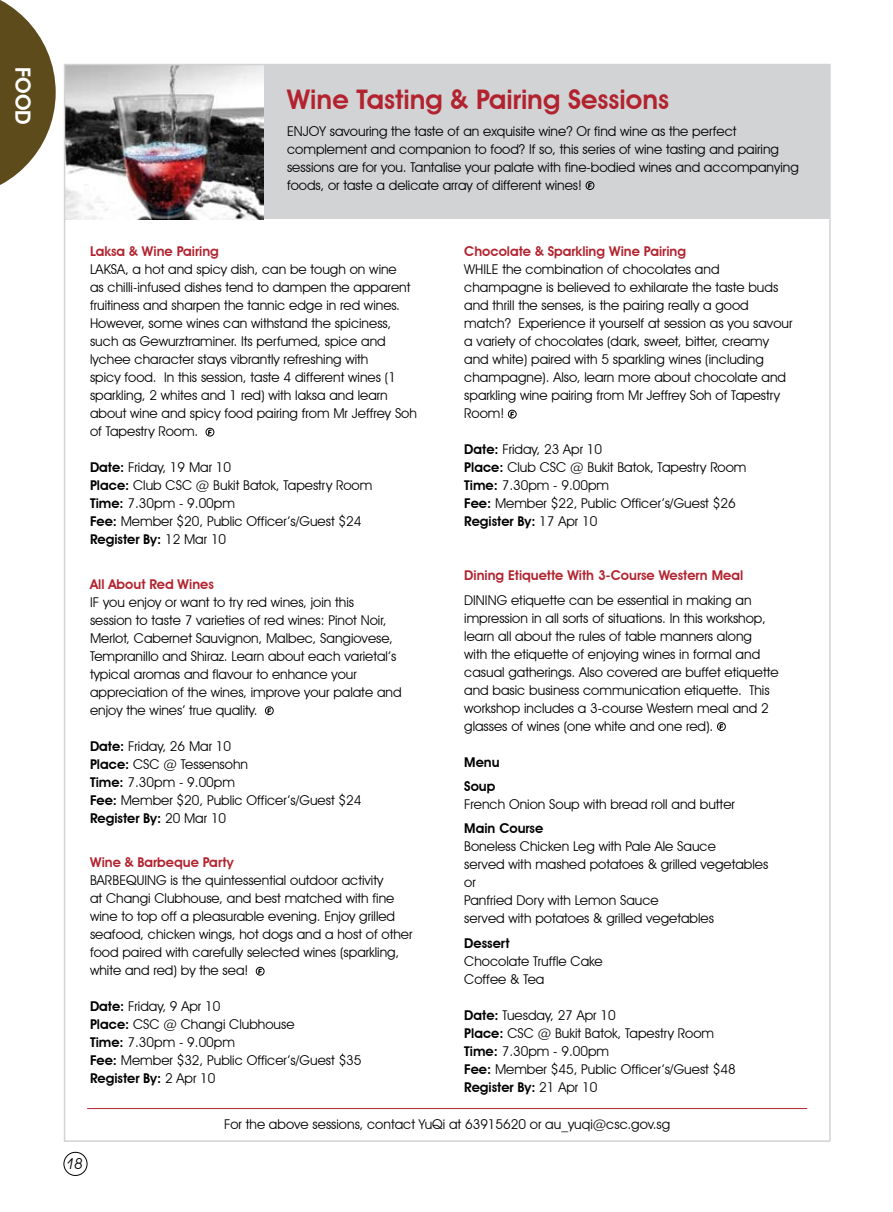
<style>
.page{position:relative;width:893px;height:1212px;background:#fff}
.page>*{position:absolute;margin:0;border:0;box-sizing:border-box;transform-origin:0 0}
.t1{font:600 27px "Avant Garde IT Cby BT";color:#b2232f}
.t2{font:600 21px "Avant Garde IT Cby BT";color:#fff}
.t3{font:italic 15px "Avant Garde IT Cby BT";color:#000}
.t4{font:13.5px/18px "Avant Garde IT Cby BT";color:#000}
.t5{font:600 13.5px "Avant Garde IT Cby BT";color:#b2232f}
.t6{font:600 13.5px/24.5px "Avant Garde IT Cby BT";color:#000}
.s1{font-weight:600}
</style>
<div class="page">
<div style="left:64px;top:1152px;width:23px;height:24px;border:1px solid #000;border-radius:50%"></div>
<svg style="left:0;top:0;width:56px;height:185px"></svg>
<svg style="left:208px;top:430px;width:4px;height:4px"></svg>
<div style="left:206px;top:428px;width:8px;height:8px;border:1px solid #000;border-radius:50%"></div>
<svg style="left:267px;top:708px;width:4px;height:5px"></svg>
<div style="left:265px;top:706px;width:8px;height:9px;border:1px solid #000;border-radius:50%"></div>
<svg style="left:258px;top:969px;width:4px;height:4px"></svg>
<div style="left:256px;top:967px;width:8px;height:8px;border:1px solid #000;border-radius:50%"></div>
<svg style="left:510px;top:412px;width:4px;height:4px"></svg>
<div style="left:508px;top:410px;width:8px;height:8px;border:1px solid #000;border-radius:50%"></div>
<svg style="left:719px;top:724px;width:4px;height:5px"></svg>
<div style="left:717px;top:722px;width:8px;height:9px;border:1px solid #000;border-radius:50%"></div>
<div style="left:65px;top:65px;width:765px;height:154px;background:#d1d3d4"></div>
<img style="left:67px;top:67px;width:196px;height:152px">
<svg style="left:588px;top:183px;width:4px;height:5px"></svg>
<div style="left:586px;top:181px;width:8px;height:9px;border:1px solid #000;border-radius:50%"></div>
<hr style="left:87px;top:1108px;width:720px;height:1px;background:#b2232f">
<h2 class="t2" style="left:35px;top:67px;width:59px;rotate:90deg">FOOD</h2>
<h1 class="t1" style="left:287px;top:83px;width:383px">Wine Tasting &amp; Pairing Sessions</h1>
<p class="t4" style="left:287px;top:122px;width:513px">ENJOY savouring the taste of an exquisite wine? Or find wine as the perfect complement and companion to food? If so, this series of wine tasting and pairing sessions are for you. Tantalise your palate with fine-bodied wines and accompanying foods, or taste a delicate array of different wines!</p>
<p class="t5" style="left:90px;top:243px;width:130px">Laksa &amp; Wine Pairing</p>
<p class="t4" style="left:90px;top:260px;width:328px">LAKSA, a hot and spicy dish, can be tough on wine<br>as chilli-infused dishes tend to dampen the apparent fruitiness and sharpen the tannic edge in red wines.<br>However, some wines can withstand the spiciness, such as Gewurztraminer. Its perfumed, spice and lychee character stays vibrantly refreshing with<br>spicy food. In this session, taste 4 different wines (1 sparkling, 2 whites and 1 red) with laksa and learn about wine and spicy food pairing from Mr Jeffrey Soh of Tapestry Room.</p>
<p class="t4" style="left:90px;top:458px;width:284px"><span class="s1">Date:</span> Friday, 19 Mar 10<br><span class="s1">Place:</span> Club CSC @ Bukit Batok, Tapestry Room<br><span class="s1">Time:</span> 7.30pm - 9.00pm<br><span class="s1">Fee:</span> Member $20, Public Officer’s/Guest $24<br><span class="s1">Register By:</span> 12 Mar 10</p>
<p class="t5" style="left:90px;top:576px;width:125px">All About Red Wines</p>
<p class="t4" style="left:90px;top:593px;width:313px">IF you enjoy or want to try red wines, join this<br>session to taste 7 varieties of red wines: Pinot Noir, Merlot, Cabernet Sauvignon, Malbec, Sangiovese, Tempranillo and Shiraz. Learn about each varietal’s typical aromas and flavour to enhance your appreciation of the wines, improve your palate and enjoy the wines’ true quality.</p>
<p class="t4" style="left:90px;top:737px;width:273px"><span class="s1">Date:</span> Friday, 26 Mar 10<br><span class="s1">Place:</span> CSC @ Tessensohn<br><span class="s1">Time:</span> 7.30pm - 9.00pm<br><span class="s1">Fee:</span> Member $20, Public Officer’s/Guest $24<br><span class="s1">Register By:</span> 20 Mar 10</p>
<p class="t5" style="left:90px;top:854px;width:145px">Wine &amp; Barbeque Party</p>
<p class="t4" style="left:90px;top:871px;width:324px">BARBEQUING is the quintessential outdoor activity<br>at Changi Clubhouse, and best matched with fine wine to top off a pleasurable evening. Enjoy grilled seafood, chicken wings, hot dogs and a host of other food paired with carefully selected wines (sparkling, white and red) by the sea!</p>
<p class="t4" style="left:90px;top:997px;width:273px"><span class="s1">Date:</span> Friday, 9 Apr 10<br><span class="s1">Place:</span> CSC @ Changi Clubhouse<br><span class="s1">Time:</span> 7.30pm - 9.00pm<br><span class="s1">Fee:</span> Member $32, Public Officer’s/Guest $35<br><span class="s1">Register By:</span> 2 Apr 10</p>
<p class="t5" style="left:464px;top:243px;width:223px">Chocolate &amp; Sparkling Wine Pairing</p>
<p class="t4" style="left:464px;top:260px;width:330px">WHILE the combination of chocolates and champagne is believed to exhilarate the taste buds and thrill the senses, is the pairing really a good match? Experience it yourself at session as you savour a variety of chocolates (dark, sweet, bitter, creamy and white) paired with 5 sparkling wines (including champagne). Also, learn more about chocolate and sparkling wine pairing from Mr Jeffrey Soh of Tapestry Room!</p>
<p class="t4" style="left:464px;top:440px;width:284px"><span class="s1">Date:</span> Friday, 23 Apr 10<br><span class="s1">Place:</span> Club CSC @ Bukit Batok, Tapestry Room<br><span class="s1">Time:</span> 7.30pm - 9.00pm<br><span class="s1">Fee:</span> Member $22, Public Officer’s/Guest $26<br><span class="s1">Register By:</span> 17 Apr 10</p>
<p class="t5" style="left:464px;top:567px;width:280px">Dining Etiquette With 3-Course Western Meal</p>
<p class="t4" style="left:464px;top:591px;width:316px">DINING etiquette can be essential in making an impression in all sorts of situations. In this workshop, learn all about the rules of table manners along<br>with the etiquette of enjoying wines in formal and casual gatherings. Also covered are buffet etiquette and basic business communication etiquette. This workshop includes a 3-course Western meal and 2 glasses of wines (one white and one red).</p>
<p class="t6" style="left:464px;top:749px;width:37px">Menu<br>Soup</p>
<p class="t4" style="left:464px;top:795px;width:272px">French Onion Soup with bread roll and butter</p>
<p class="t6" style="left:464px;top:816px;width:81px">Main Course</p>
<p class="t4" style="left:464px;top:837px;width:306px">Boneless Chicken Leg with Pale Ale Sauce<br>served with mashed potatoes &amp; grilled vegetables or<br>Panfried Dory with Lemon Sauce<br>served with potatoes &amp; grilled vegetables</p>
<p class="t6" style="left:464px;top:931px;width:47px">Dessert</p>
<p class="t4" style="left:464px;top:952px;width:140px">Chocolate Truffle Cake<br>Coffee &amp; Tea</p>
<p class="t4" style="left:464px;top:1006px;width:273px"><span class="s1">Date:</span> Tuesday, 27 Apr 10<br><span class="s1">Place:</span> CSC @ Bukit Batok, Tapestry Room<br><span class="s1">Time:</span> 7.30pm - 9.00pm<br><span class="s1">Fee:</span> Member $45, Public Officer’s/Guest $48<br><span class="s1">Register By:</span> 21 Apr 10</p>
<p class="t3" style="left:66px;top:1154px;width:18px">18</p>
<p class="t4" style="left:224px;top:1115px;width:448px">For the above sessions, contact YuQi at 63915620 or au_yuqi@csc.gov.sg</p>
</div>
